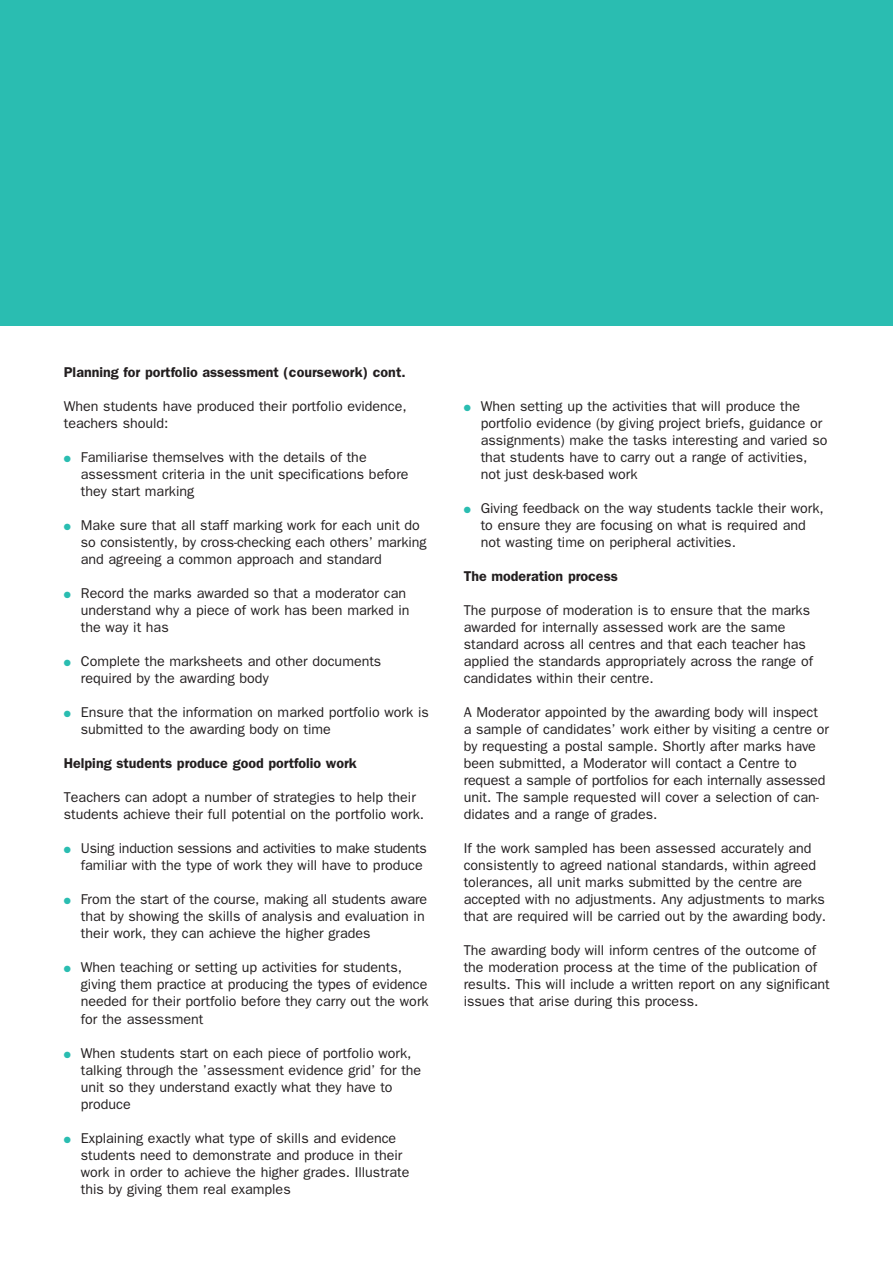
<style>
.page{position:relative;width:893px;height:1263px;background:#fff}
.page>*{position:absolute;margin:0;border:0;box-sizing:border-box;transform-origin:0 0}
.t1{font:14.25px/17px "Franklin Gothic";color:#231f20}
.t2{font:600 14.25px "Franklin Gothic";color:#231f20}
.t3{font:14.25px/17px "Franklin Gothic";letter-spacing:-.02em;color:#231f20;text-align:right}
.s1{color:#2abdb1}
</style>
<div class="page">
<div style="left:0;top:0;width:892px;height:325px;background:#2abdb1"></div>
<p class="t2" style="left:64px;top:364px;width:343px">Planning for portfolio assessment (coursework) cont.</p>
<p class="t1" style="left:64px;top:398px;width:344px">When students have produced their portfolio evidence, teachers should:</p>
<p class="t1" style="left:81px;top:449px;width:329px;text-indent:-17px"><span class="s1">●</span> Familiarise themselves with the details of the assessment criteria in the unit specifications before they start marking</p>
<p class="t1" style="left:81px;top:517px;width:347px;text-indent:-17px"><span class="s1">●</span> Make sure that all staff marking work for each unit do so consistently, by cross-checking each others’ marking and agreeing a common approach and standard</p>
<p class="t1" style="left:81px;top:585px;width:330px;text-indent:-17px"><span class="s1">●</span> Record the marks awarded so that a moderator can understand why a piece of work has been marked in the way it has</p>
<p class="t1" style="left:81px;top:653px;width:302px;text-indent:-17px"><span class="s1">●</span> Complete the marksheets and other documents required by the awarding body</p>
<p class="t1" style="left:81px;top:704px;width:349px;text-indent:-17px"><span class="s1">●</span> Ensure that the information on marked portfolio work is submitted to the awarding body on time</p>
<p class="t2" style="left:64px;top:755px;width:294px">Helping students produce good portfolio work</p>
<p class="t1" style="left:64px;top:789px;width:362px">Teachers can adopt a number of strategies to help their students achieve their full potential on the portfolio work.</p>
<p class="t3" style="left:64px;top:840px;width:364px"><span class="s1">●</span> Using induction sessions and activities to make students familiar with the type of work they will have to produce</p>
<p class="t1" style="left:81px;top:891px;width:348px;text-indent:-17px"><span class="s1">●</span> From the start of the course, making all students aware that by showing the skills of analysis and evaluation in their work, they can achieve the higher grades</p>
<p class="t1" style="left:81px;top:959px;width:349px;text-indent:-17px"><span class="s1">●</span> When teaching or setting up activities for students, giving them practice at producing the types of evidence needed for their portfolio before they carry out the work for the assessment</p>
<p class="t1" style="left:81px;top:1044px;width:342px;text-indent:-17px"><span class="s1">●</span> When students start on each piece of portfolio work, talking through the ’assessment evidence grid’ for the unit so they understand exactly what they have to produce</p>
<p class="t1" style="left:81px;top:1129px;width:330px;text-indent:-17px"><span class="s1">●</span> Explaining exactly what type of skills and evidence students need to demonstrate and produce in their work in order to achieve the higher grades. Illustrate this by giving them real examples</p>
<p class="t1" style="left:480px;top:397px;width:348px;text-indent:-17px"><span class="s1">●</span> When setting up the activities that will produce the portfolio evidence (by giving project briefs, guidance or assignments) make the tasks interesting and varied so that students have to carry out a range of activities, not just desk-based work</p>
<p class="t1" style="left:480px;top:499px;width:344px;text-indent:-17px"><span class="s1">●</span> Giving feedback on the way students tackle their work, to ensure they are focusing on what is required and not wasting time on peripheral activities.</p>
<p class="t2" style="left:463px;top:567px;width:156px">The moderation process</p>
<p class="t1" style="left:463px;top:601px;width:351px">The purpose of moderation is to ensure that the marks awarded for internally assessed work are the same standard across all centres and that each teacher has applied the standards appropriately across the range of candidates within their centre.</p>
<p class="t1" style="left:463px;top:703px;width:367px">A Moderator appointed by the awarding body will inspect a sample of candidates’ work either by visiting a centre or by requesting a postal sample. Shortly after marks have been submitted, a Moderator will contact a Centre to request a sample of portfolios for each internally assessed unit. The sample requested will cover a selection of can&shy;didates and a range of grades.</p>
<p class="t1" style="left:463px;top:839px;width:364px">If the work sampled has been assessed accurately and consistently to agreed national standards, within agreed tolerances, all unit marks submitted by the centre are accepted with no adjustments. Any adjustments to marks that are required will be carried out by the awarding body.</p>
<p class="t1" style="left:463px;top:941px;width:367px">The awarding body will inform centres of the outcome of the moderation process at the time of the publication of results. This will include a written report on any significant issues that arise during this process.</p>
</div>
